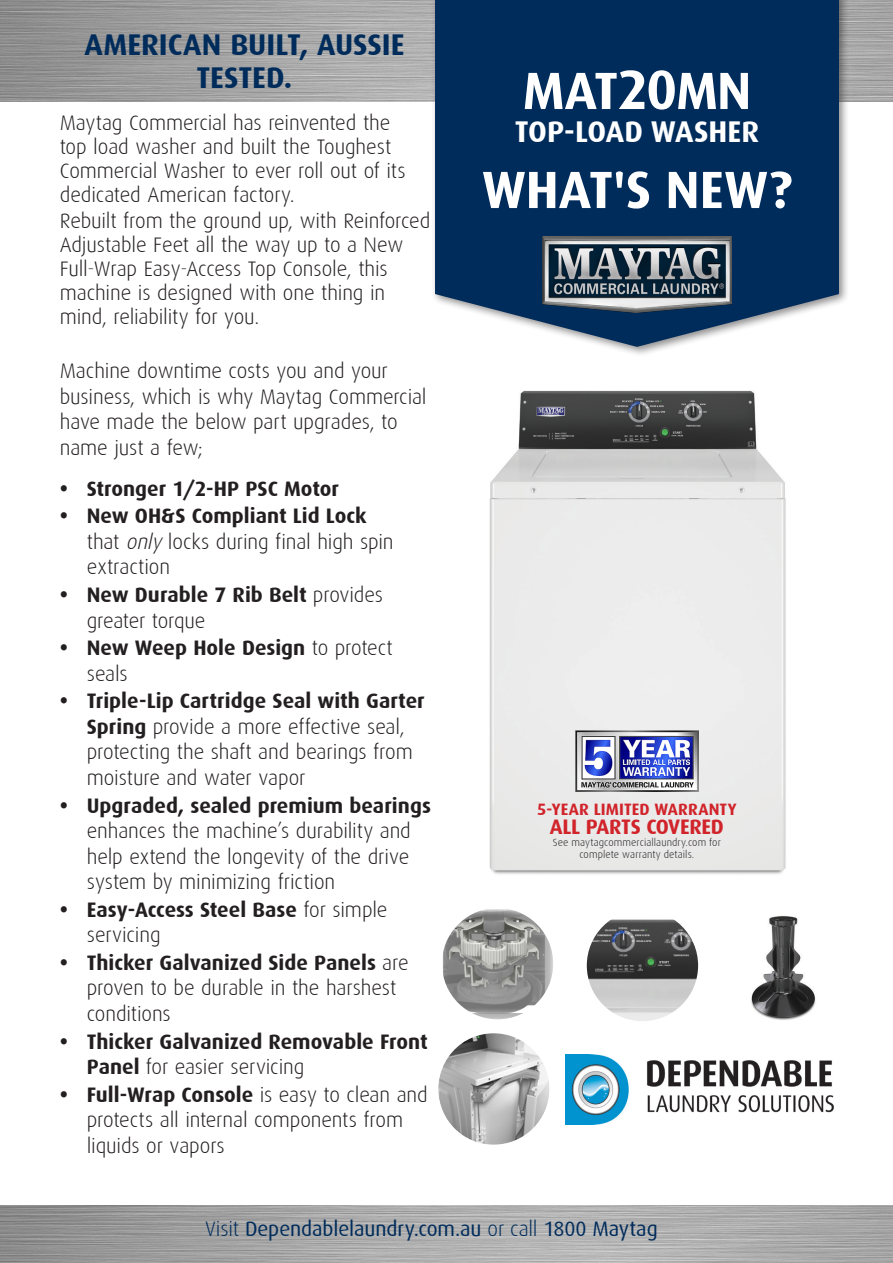
<style>
.page{position:relative;width:893px;height:1263px;background:#fff}
.page>*{position:absolute;margin:0;border:0;box-sizing:border-box;transform-origin:0 0}
.FRONT_TOP_DESCRIPTIO{font:700 52.5px "Dax";color:#fff}
.FRONT_MODEL_NUMBER{font:700 52.5px "Dax";color:#fff}
.Sub-10_12_Blue{font:700 30px/33px "Dax";color:#002c5b;text-align:center}
.FRONT_TOP_DESCRIPTIO-2{font:700 30px "Dax";color:#fff}
.Sub-10_12_Blue-2{font:300 21px/25.5px "Dax";letter-spacing:-.005em;color:#231f20}
.t1{font:700 21px/25.5px "Dax";color:#231f20}
.t2{font:21px "Dax";letter-spacing:-.005em;color:#002c5b}
.BACK_5_YEARS_ON_ALL{font:700 21px "Dax";letter-spacing:-.015em;color:#d1232a}
.BACK_5_YEARS_ON_ALL-2{font:700 16.5px "Dax";letter-spacing:.01em;color:#d1232a}
.t3{font:300 10.5px/12px "Dax";letter-spacing:.01em;color:#231f20;text-align:center}
.s1{font-weight:700}
.s2{font-style:italic}
.s3{font-weight:300}
.s4{font-size:55.5px}
</style>
<div class="page">
<img style="left:489px;top:390px;width:297px;height:485px">
<div style="left:430px;top:0;width:420px;height:357px;background:#231f20;opacity:.5"></div>
<svg style="left:435px;top:0;width:404px;height:347px;background:#143c67"></svg>
<img style="left:543px;top:236px;width:188px;height:77px">
<img style="left:587px;top:910px;width:111px;height:111px;border-radius:56px">
<img style="left:575px;top:731px;width:124px;height:61px">
<img style="left:729px;top:911px;width:111px;height:111px;border-radius:56px">
<img style="left:442px;top:908px;width:111px;height:111px;border-radius:54px">
<img style="left:438px;top:1033px;width:111px;height:111px;border-radius:56px">
<img style="left:565px;top:1055px;width:269px;height:70px">
<p class="Sub-10_12_Blue" style="left:84px;top:28px;width:322px">AMERICAN BUILT, AUSSIE<br>TESTED.</p>
<p class="Sub-10_12_Blue-2" style="left:60px;top:111px;width:347px;line-height:24px">Maytag Commercial has reinvented the top load washer and built the Toughest Commercial Washer to ever roll out of its dedicated American factory.</p>
<p class="Sub-10_12_Blue-2" style="left:60px;top:209px;width:372px;line-height:24px">Rebuilt from the ground up, with Reinforced Adjustable Feet all the way up to a New Full-Wrap Easy-Access Top Console, this machine is designed with one thing in mind, reliability for you.</p>
<p class="Sub-10_12_Blue-2" style="left:60px;top:358px;width:368px">Machine downtime costs you and your business, which is why Maytag Commercial have made the below part upgrades, to name just a few;</p>
<p class="t1" style="left:60px;top:476px;width:281px">• Stronger 1/2-HP PSC Motor</p>
<p class="Sub-10_12_Blue-2" style="left:87px;top:504px;width:308px;text-indent:-27px"><span class="s1">• New OH&amp;S Compliant Lid Lock </span>that <span class="s2">only</span> locks during final high spin extraction</p>
<p class="Sub-10_12_Blue-2" style="left:87px;top:582px;width:298px;text-indent:-27px"><span class="s1">• New Durable 7 Rib Belt</span> provides greater torque</p>
<p class="t1" style="left:87px;top:635px;width:307px;text-indent:-27px">• New Weep Hole Design <span class="s3">to protect seals</span></p>
<p class="Sub-10_12_Blue-2" style="left:87px;top:689px;width:340px;text-indent:-27px"><span class="s1">• Triple-Lip Cartridge Seal with Garter Spring</span> provide a more effective seal, protecting the shaft and bearings from moisture and water vapor</p>
<p class="Sub-10_12_Blue-2" style="left:87px;top:793px;width:346px;text-indent:-27px"><span class="s1">• Upgraded, sealed premium bearings </span>enhances the machine’s durability and help extend the longevity of the drive system by minimizing friction</p>
<p class="t1" style="left:87px;top:897px;width:302px;text-indent:-27px">• Easy-Access Steel Base <span class="s3">for simple servicing</span></p>
<p class="Sub-10_12_Blue-2" style="left:87px;top:950px;width:323px;text-indent:-27px"><span class="s1">• Thicker Galvanized Side Panels</span> are proven to be durable in the harshest conditions</p>
<p class="t1" style="left:87px;top:1029px;width:342px;text-indent:-27px">• Thicker Galvanized Removable Front<br>Panel <span class="s3">for easier servicing</span></p>
<p class="Sub-10_12_Blue-2" style="left:87px;top:1082px;width:342px;text-indent:-27px"><span class="s1">• Full-Wrap Console</span> is easy to clean and protects all internal components from liquids or vapors</p>
<p class="FRONT_MODEL_NUMBER" style="left:523px;top:61px;width:230px">MAT<span class="s4">20</span>MN</p>
<p class="FRONT_TOP_DESCRIPTIO-2" style="left:515px;top:115px;width:246px">TOP-LOAD WASHER</p>
<p class="FRONT_TOP_DESCRIPTIO" style="left:482px;top:160px;width:312px">WHAT'S NEW?</p>
<p class="BACK_5_YEARS_ON_ALL-2" style="left:537px;top:799px;width:201px">5-YEAR LIMITED WARRANTY</p>
<p class="BACK_5_YEARS_ON_ALL" style="left:550px;top:815px;width:176px">ALL PARTS COVERED</p>
<p class="t3" style="left:553px;top:836px;width:169px">See maytagcommerciallaundry.com for complete warranty details.</p>
<p class="t2" style="left:205px;top:1216px;width:454px"><span class="s3">Visit</span> Dependablelaundry.com.au <span class="s3">or call</span> 1800 Maytag</p>
</div>
